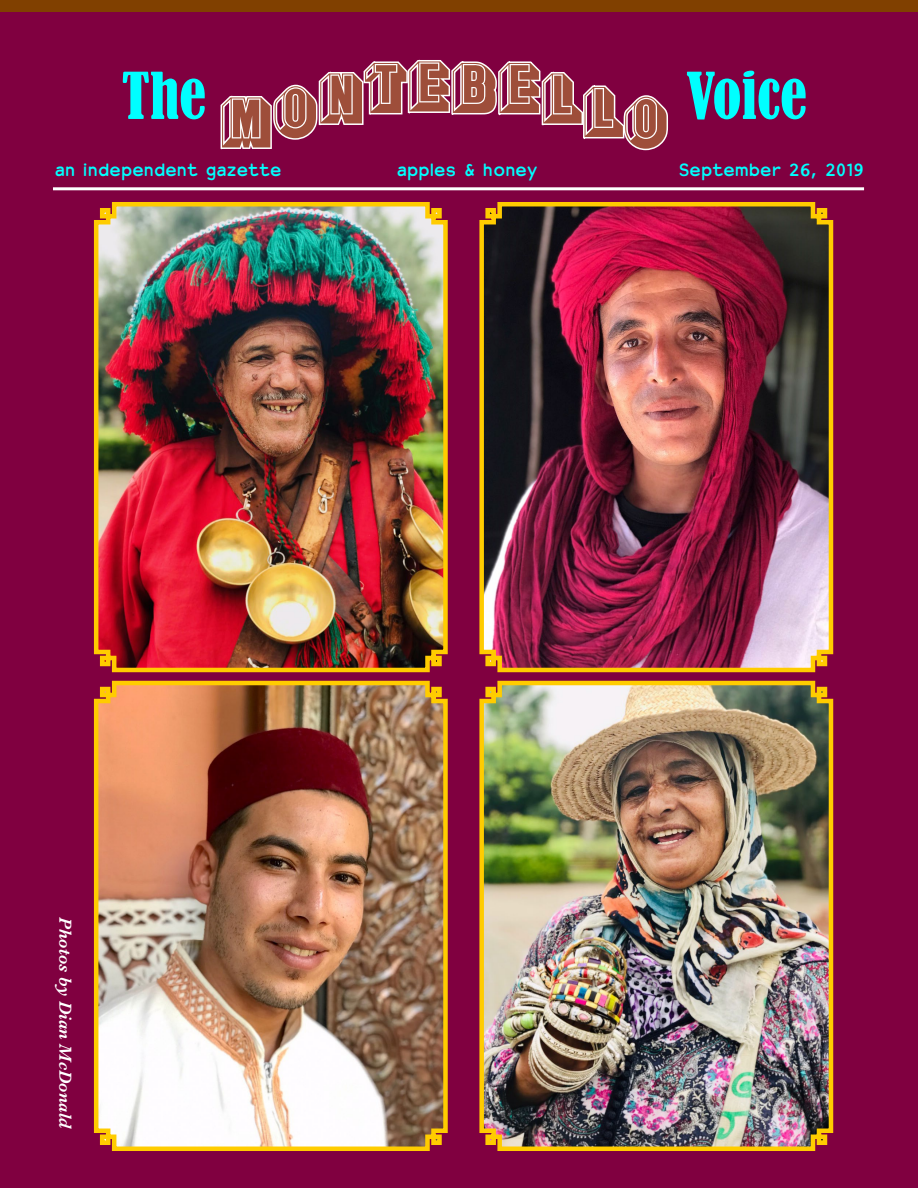
<style>
.page{position:relative;width:918px;height:1188px;background:#fff}
.page>*{position:absolute;margin:0;border:0;box-sizing:border-box;transform-origin:0 0}
.t1{font:75px "Buxom D";color:#9e4e3a}
.t2{font:19.5px "Abolon";color:#0ff}
.t3{font:italic 600 18px "Baskerville";color:#fff}
.s1{font-family:"Bernard";font-stretch:condensed;font-size:60px;color:#0ff}
</style>
<div class="page">
<div style="left:0;top:11px;width:918px;height:1177px;background:#800040"></div>
<div style="left:0;top:0;width:918px;height:12px;background:#804000"></div>
<svg style="left:220px;top:59px;width:448px;height:92px"></svg>
<hr style="left:53px;top:187px;width:811px;height:3px;background:#fff">
<img style="left:93px;top:202px;width:355px;height:471px">
<img style="left:479px;top:680px;width:355px;height:471px">
<img style="left:93px;top:680px;width:355px;height:471px">
<img style="left:479px;top:202px;width:355px;height:471px">
<h1 class="t1" style="left:122px;top:58px;width:687px"><span class="s1">The</span> MONTEBELLO <span class="s1">Voice</span></h1>
<p class="t2" style="left:55px;top:158px;width:228px">an independent gazette</p>
<p class="t2" style="left:397px;top:158px;width:142px">apples &amp; honey</p>
<p class="t2" style="left:679px;top:158px;width:186px">September 26, 2019</p>
<p class="t3" style="left:77px;top:917px;width:213px;rotate:90deg">Photos by Dian McDonald</p>
</div>
